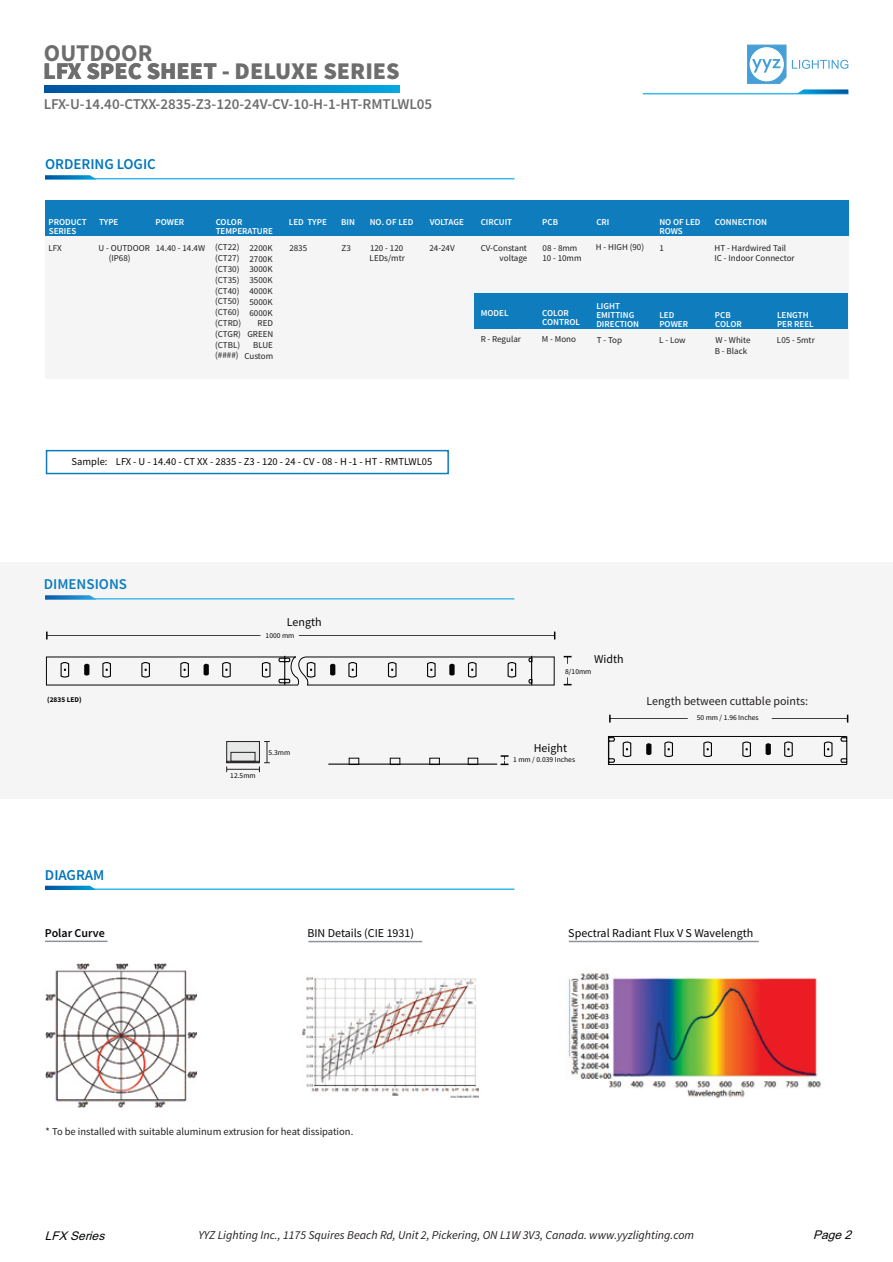
<style>
.page{position:relative;width:893px;height:1262px;background:#fff}
.page>*{position:absolute;margin:0;border:0;box-sizing:border-box;transform-origin:0 0}
.t1{font:900 24px "Source Sans Pro";color:#6d6d6e}
.t2{font:700 24px "Source Sans Pro";color:#6d6d6e}
.t3{font:600 15px "Source Sans Pro";color:#6d6d6e}
.t4{font:600 15px "Source Sans Pro";color:#0076bb}
.t5{font:600 15px "Source Sans Pro";color:#0e7cbd}
.t6{font:italic 12px "Source Sans Pro";color:#231f20}
.t7{font:12px "Source Sans Pro";color:#050606}
.t8{font:12px "Source Sans Pro";color:#231f20}
.t9{font:italic 12px "Arial";color:#050606}
.t10{font:600 12px "Source Sans Pro";color:#050606}
.t11{font:10.5px "Source Sans Pro";color:#231f20}
.t12{font:10.5px "Source Sans Pro";color:#050606}
.t13{font:9px/10.8px "Source Sans Pro";color:#221f1f}
.t14{font:600 9px/9px "Source Sans Pro";color:#fff}
.t15{font:7.5px "Source Sans Pro";color:#050606}
.t16{font:700 7.35px "Source Sans Pro";color:#050606}
</style>
<div class="page">
<hr style="left:642px;top:93px;width:206px;height:1px;background:#38b9eb">
<svg style="left:747px;top:45px;width:101px;height:49px"></svg>
<svg style="left:45px;top:85px;width:355px;height:8px;background:#007cbe"></svg>
<div style="left:0;top:562px;width:893px;height:237px;background:#f5f5f5"></div>
<hr style="left:45px;top:178px;width:469px;height:1px;background:#38b9eb">
<svg style="left:45px;top:175px;width:51px;height:4px"></svg>
<hr style="left:45px;top:888px;width:469px;height:2px;background:#38b9eb">
<svg style="left:45px;top:885px;width:52px;height:5px"></svg>
<img style="left:46px;top:963px;width:151px;height:145px">
<hr style="left:45px;top:940px;width:62px;height:2px;background:#8f949a">
<img style="left:302px;top:977px;width:176px;height:120px">
<hr style="left:308px;top:940px;width:114px;height:2px;background:#8f949a">
<img style="left:568px;top:973px;width:253px;height:126px">
<hr style="left:568px;top:940px;width:190px;height:2px;background:#8f949a">
<svg style="left:46px;top:655px;width:509px;height:31px"></svg>
<svg style="left:46px;top:631px;width:214px;height:8px"></svg>
<svg style="left:299px;top:631px;width:256px;height:8px"></svg>
<svg style="left:563px;top:656px;width:8px;height:8px"></svg>
<svg style="left:563px;top:677px;width:8px;height:8px"></svg>
<hr style="left:328px;top:763px;width:169px;height:1px;background:#050606">
<svg style="left:348px;top:757px;width:130px;height:8px"></svg>
<svg style="left:500px;top:755px;width:8px;height:10px"></svg>
<div style="left:622px;top:741px;width:9px;height:16px;border:1px solid #050606;border-radius:2px"></div>
<svg style="left:625px;top:741px;width:208px;height:16px"></svg>
<div style="left:765px;top:743px;width:5px;height:12px;border:2px solid #050606"></div>
<svg style="left:840px;top:738px;width:5px;height:25px"></svg>
<div style="left:608px;top:736px;width:239px;height:29px;border:1px solid #050606"></div>
<svg style="left:608px;top:736px;width:7px;height:29px"></svg>
<svg style="left:609px;top:714px;width:78px;height:8px"></svg>
<svg style="left:771px;top:714px;width:77px;height:8px"></svg>
<div style="left:45px;top:200px;width:803px;height:36px;background:#0e7cbd"></div>
<div style="left:45px;top:236px;width:803px;height:143px;background:#f5f5f5"></div>
<div style="left:474px;top:293px;width:374px;height:36px;background:#0e7cbd"></div>
<hr style="left:45px;top:598px;width:469px;height:1px;background:#46bbeb">
<svg style="left:45px;top:595px;width:50px;height:4px"></svg>
<div style="left:46px;top:450px;width:403px;height:24px;border:2px solid #0e7cbd"></div>
<hr style="left:227px;top:769px;width:32px;height:1px;background:#231f20">
<svg style="left:259px;top:741px;width:11px;height:31px"></svg>
<div style="left:227px;top:741px;width:32px;height:21px;background:#d1d3d4;opacity:.38"></div>
<div style="left:231px;top:752px;width:24px;height:9px;border:1px solid #231f20"></div>
<div style="left:226px;top:761px;width:33px;height:2px;border:1px solid #231f20"></div>
<div style="left:227px;top:741px;width:32px;height:21px;border:1px solid #231f20"></div>
<h1 class="t2" style="left:44px;top:43px;width:110px">OUTDOOR</h1>
<h2 class="t3" style="left:44px;top:98px;width:390px">LFX-U-14.40-CTXX-2835-Z3-120-24V-CV-10-H-1-HT-RMTLWL05</h2>
<h1 class="t1" style="left:43px;top:61px;width:358px">LFX SPEC SHEET - DELUXE SERIES</h1>
<h2 class="t4" style="left:45px;top:158px;width:112px">ORDERING LOGIC</h2>
<p class="t14" style="left:48px;top:218px;width:40px">PRODUCT<br>SERIES</p>
<p class="t14" style="left:99px;top:218px;width:21px">TYPE</p>
<p class="t14" style="left:155px;top:218px;width:30px">POWER</p>
<p class="t14" style="left:216px;top:218px;width:59px">COLOR<br>TEMPERATURE</p>
<p class="t14" style="left:289px;top:218px;width:39px">LED TYPE</p>
<p class="t14" style="left:341px;top:218px;width:15px">BIN</p>
<p class="t14" style="left:370px;top:218px;width:45px">NO. OF LED</p>
<p class="t14" style="left:430px;top:218px;width:36px">VOLTAGE</p>
<p class="t14" style="left:481px;top:218px;width:33px">CIRCUIT</p>
<p class="t14" style="left:542px;top:218px;width:17px">PCB</p>
<p class="t14" style="left:596px;top:218px;width:15px">CRI</p>
<p class="t14" style="left:659px;top:218px;width:43px">NO OF LED<br>ROWS</p>
<p class="t14" style="left:715px;top:218px;width:54px">CONNECTION</p>
<p class="t13" style="left:48px;top:243px;width:15px">LFX</p>
<p class="t13" style="left:109px;top:243px;width:43px;text-indent:-10px">U - OUTDOOR (IP68)</p>
<p class="t13" style="left:215px;top:243px;width:27px;text-indent:-59px">14.40 - 14.4W (CT22) (CT27) (CT30) (CT35) (CT40) (CT50) (CT60) (CTRD) (CTGR) (CTBL) (####)</p>
<p class="t13" style="left:249px;top:243px;width:25px">2200K</p>
<p class="t13" style="left:289px;top:243px;width:19px">2835</p>
<p class="t13" style="left:341px;top:243px;width:11px">Z3</p>
<p class="t13" style="left:244px;top:254px;width:30px;text-align:right">2700K<br>3000K<br>3500K<br>4000K<br>5000K<br>6000K<br>RED<br>GREEN<br>BLUE<br>Custom</p>
<p class="t13" style="left:369px;top:243px;width:37px">120 - 120<br>LEDs/mtr</p>
<p class="t13" style="left:429px;top:243px;width:27px">24-24V</p>
<p class="t13" style="left:480px;top:243px;width:48px;line-height:10.4px;text-align:right">CV-Constant voltage</p>
<p class="t13" style="left:542px;top:243px;width:41px">08 - 8mm<br>10 - 10mm</p>
<p class="t13" style="left:596px;top:243px;width:50px">H - HIGH (90)</p>
<p class="t13" style="left:659px;top:243px;width:6px">1</p>
<p class="t13" style="left:714px;top:244px;width:82px;line-height:10.2px">HT - Hardwired Tail<br>IC - Indoor Connector</p>
<p class="t14" style="left:481px;top:310px;width:29px">MODEL</p>
<p class="t14" style="left:542px;top:310px;width:39px">COLOR<br>CONTROL</p>
<p class="t14" style="left:596px;top:302px;width:44px">LIGHT<br>EMITTING<br>DIRECTION</p>
<p class="t14" style="left:659px;top:311px;width:30px">LED<br>POWER</p>
<p class="t14" style="left:715px;top:311px;width:28px">PCB<br>COLOR</p>
<p class="t14" style="left:777px;top:311px;width:38px">LENGTH<br>PER REEL</p>
<p class="t13" style="left:480px;top:334px;width:42px">R - Regular</p>
<p class="t13" style="left:542px;top:334px;width:36px">M - Mono</p>
<p class="t13" style="left:596px;top:336px;width:27px">T - Top</p>
<p class="t13" style="left:659px;top:336px;width:28px">L - Low</p>
<p class="t13" style="left:714px;top:336px;width:37px">W - White<br>B - Black</p>
<p class="t13" style="left:777px;top:336px;width:39px">L05 - 5mtr</p>
<p class="t12" style="left:72px;top:457px;width:362px">Sample: LFX - U - 14.40 - CT XX - 2835 - Z3 - 120 - 24 - CV - 08 - H -1 - HT - RMTLWL05</p>
<h2 class="t5" style="left:44px;top:578px;width:85px">DIMENSIONS</h2>
<p class="t16" style="left:47px;top:696px;width:36px">(2835 LED)</p>
<h2 class="t4" style="left:45px;top:868px;width:61px">DIAGRAM</h2>
<h3 class="t7" style="left:287px;top:617px;width:36px">Length</h3>
<p class="t15" style="left:265px;top:632px;width:30px">1000 mm</p>
<p class="t15" style="left:230px;top:772px;width:27px">12.5mm</p>
<p class="t15" style="left:268px;top:749px;width:23px">5.3mm</p>
<h3 class="t7" style="left:594px;top:654px;width:31px">Width</h3>
<p class="t15" style="left:565px;top:668px;width:28px">8/10mm</p>
<h3 class="t7" style="left:533px;top:742px;width:35px">Height</h3>
<p class="t15" style="left:513px;top:756px;width:64px">1 mm / 0.039 Inches</p>
<h3 class="t8" style="left:646px;top:696px;width:163px">Length between cuttable points:</h3>
<p class="t15" style="left:696px;top:714px;width:64px">50 mm / 1.96 Inches</p>
<h3 class="t10" style="left:45px;top:928px;width:61px">Polar Curve</h3>
<h3 class="t7" style="left:307px;top:928px;width:108px">BIN Details (CIE 1931)</h3>
<h3 class="t7" style="left:568px;top:928px;width:187px">Spectral Radiant Flux V S Wavelength</h3>
<p class="t11" style="left:46px;top:1126px;width:309px">* To be installed with suitable aluminum extrusion for heat dissipation.</p>
<h3 class="t9" style="left:45px;top:1231px;width:64px">LFX Series</h3>
<h3 class="t6" style="left:198px;top:1229px;width:497px">YYZ Lighting Inc., 1175 Squires Beach Rd, Unit 2, Pickering, ON L1W 3V3, Canada. www.yyzlighting.com</h3>
<h3 class="t9" style="left:813px;top:1230px;width:43px">Page 2</h3>
</div>
